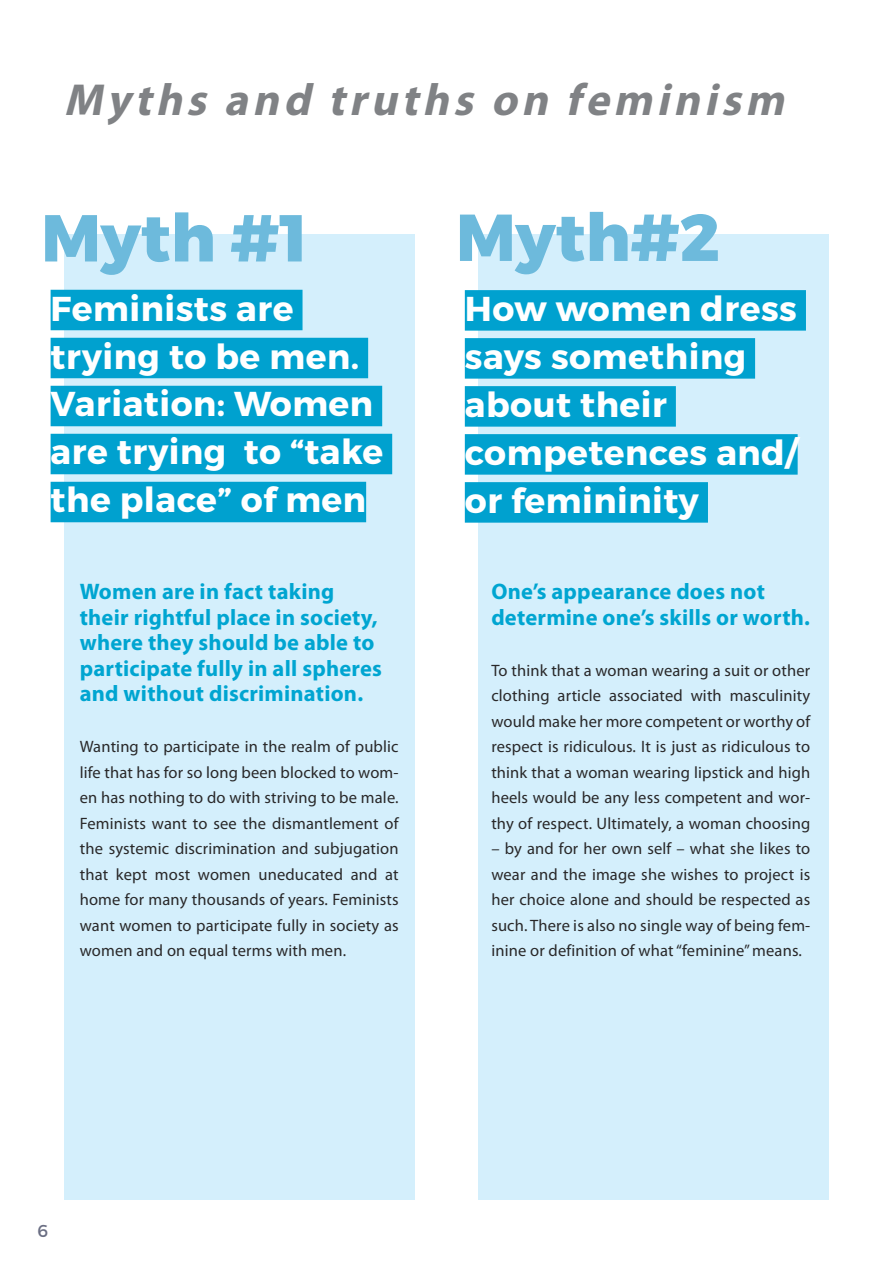
<style>
.page{position:relative;width:893px;height:1263px;background:#fff}
.page>*{position:absolute;margin:0;border:0;box-sizing:border-box;transform-origin:0 0}
.t1{font:800 66.15px "Montserrat";color:#6dbadc}
.t2{font:italic 700 45px "Myriad Pro";color:#808285}
.t3{font:700 34.5px/48px "Montserrat";letter-spacing:.015em;color:#fff}
.t4{font:700 22.5px/25.5px "Myriad Pro";letter-spacing:.01em;color:#00a5d1}
.t5{font:17.25px "Montserrat";color:#6a6e83}
.t6{font:16.5px/25.5px "Myriad Pro";letter-spacing:.01em;color:#292829;text-align:justify}
</style>
<div class="page">
<div style="left:64px;top:234px;width:351px;height:965px;background:#d4effc"></div>
<div style="left:478px;top:234px;width:351px;height:965px;background:#d4effc"></div>
<div style="left:465px;top:290px;width:341px;height:41px;background:#00a1cf"></div>
<div style="left:465px;top:338px;width:290px;height:41px;background:#00a1cf"></div>
<div style="left:465px;top:386px;width:211px;height:41px;background:#00a1cf"></div>
<div style="left:465px;top:434px;width:333px;height:41px;background:#00a1cf"></div>
<div style="left:465px;top:482px;width:243px;height:41px;background:#00a1cf"></div>
<div style="left:51px;top:290px;width:252px;height:40px;background:#00a1cf"></div>
<div style="left:51px;top:338px;width:317px;height:40px;background:#00a1cf"></div>
<div style="left:51px;top:386px;width:331px;height:40px;background:#00a1cf"></div>
<div style="left:51px;top:434px;width:341px;height:40px;background:#00a1cf"></div>
<div style="left:51px;top:482px;width:315px;height:40px;background:#00a1cf"></div>
<h2 class="t2" style="left:64px;top:70px;width:733px">Myths and truths on feminism</h2>
<h1 class="t1" style="left:41px;top:197px;width:268px">Myth #1</h1>
<h1 class="t1" style="left:456px;top:196px;width:265px">Myth#2</h1>
<h3 class="t3" style="left:51px;top:285px;width:334px">Feminists are trying to be men.<br>Variation: Women are trying to “take the place” of men</h3>
<h3 class="t4" style="left:80px;top:578px;width:304px">Women are in fact taking their rightful place in society, where they should be able to participate fully in all spheres and without discrimination.</h3>
<p class="t6" style="left:80px;top:734px;width:320px">Wanting to participate in the realm of public life that has for so long been blocked to wom&shy;en has nothing to do with striving to be male.<br>Feminists want to see the dismantlement of the systemic discrimination and subjugation that kept most women uneducated and at home for many thousands of years. Feminists want women to participate fully in society as women and on equal terms with men.</p>
<h3 class="t3" style="left:465px;top:285px;width:334px">How women dress says something about their competences and/ or femininity</h3>
<h3 class="t4" style="left:491px;top:578px;width:320px">One’s appearance does not determine one’s skills or worth.</h3>
<p class="t6" style="left:491px;top:657px;width:320px">To think that a woman wearing a suit or other clothing article associated with masculinity would make her more competent or worthy of respect is ridiculous. It is just as ridiculous to think that a woman wearing lipstick and high heels would be any less competent and wor&shy;thy of respect. Ultimately, a woman choosing</p>
<p class="t6" style="left:491px;top:836px;width:320px">– by and for her own self – what she likes to wear and the image she wishes to project is her choice alone and should be respected as such. There is also no single way of being fem&shy;inine or definition of what “feminine” means.</p>
<p class="t5" style="left:38px;top:1220px;width:12px">6</p>
</div>
